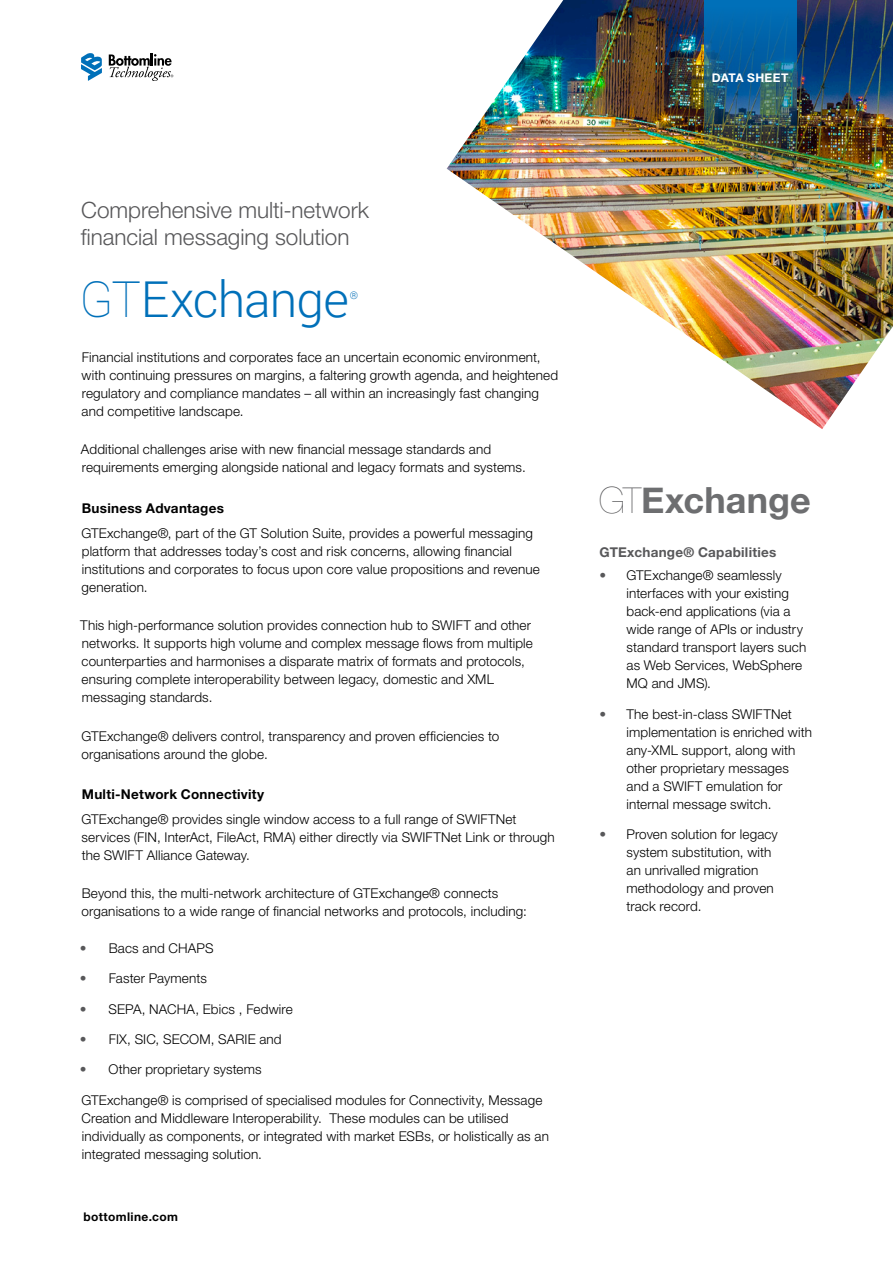
<style>
.page{position:relative;width:893px;height:1263px;background:#fff}
.page>*{position:absolute;margin:0;border:0;box-sizing:border-box;transform-origin:0 0}
.Headline3_Roboto_BTb{font:300 49.5px "Roboto";letter-spacing:-.015em;color:#0070b9}
.Body_Copy_Helvetica{font:700 36px "Helvetica Neue";letter-spacing:.005em;color:#6d6e70}
.Headline3_Roboto_BTb-2{font:300 22.5px/27px "Helvetica Neue LT Std";letter-spacing:-.005em;color:#58585a}
.Body_Copy_Helvetica-2{font:300 13.5px/18px "Helvetica Neue LT Std";letter-spacing:.01em;color:#000}
.Subhead_Helvetica_Ne{font:700 13.5px "Helvetica Neue LT Std";letter-spacing:.02em;color:#000}
.Subhead_Helvetica_Ne-2{font:700 13.5px "Helvetica Neue LT Std";letter-spacing:.02em;color:#58585a}
.Website_Helvetica_Ne{font:700 12px "Helvetica Neue LT Std";letter-spacing:.03em;color:#000}
.Asset_Navigation_Hel{font:700 12px "Helvetica Neue LT Std";letter-spacing:.03em;color:#fff}
.Headline3_Roboto_BTb-3{font:300 10.5px "Roboto";color:#0771b9}
.s1{font-weight:100}
.s2{color:#58585a}
.s3{font-weight:200;color:#58585a}
</style>
<div class="page">
<svg style="left:109px;top:53px;width:64px;height:28px"></svg>
<svg style="left:81px;top:53px;width:21px;height:28px"></svg>
<img style="left:447px;top:0;width:446px;height:429px">
<img style="left:704px;top:0;width:92px;height:175px">
<p class="Asset_Navigation_Hel" style="left:712px;top:70px;width:78px">DATA SHEET</p>
<p class="Headline3_Roboto_BTb-2" style="left:81px;top:196px;width:290px">Comprehensive multi-network financial messaging solution</p>
<p class="Headline3_Roboto_BTb" style="left:80px;top:265px;width:271px"><span class="s1">GT</span>Exchange</p>
<p class="Headline3_Roboto_BTb-3" style="left:350px;top:288px;width:10px">®</p>
<p class="Body_Copy_Helvetica-2" style="left:82px;top:348px;width:478px">Financial institutions and corporates face an uncertain economic environment, with continuing pressures on margins, a faltering growth agenda, and heightened regulatory and compliance mandates – all within an increasingly fast changing and competitive landscape.</p>
<p class="Body_Copy_Helvetica-2" style="left:81px;top:440px;width:446px">Additional challenges arise with new financial message standards and requirements emerging alongside national and legacy formats and systems.</p>
<p class="Subhead_Helvetica_Ne" style="left:82px;top:500px;width:144px">Business Advantages</p>
<p class="Body_Copy_Helvetica-2" style="left:81px;top:524px;width:460px">GTExchange®, part of the GT Solution Suite, provides a powerful messaging platform that addresses today’s cost and risk concerns, allowing financial institutions and corporates to focus upon core value propositions and revenue generation.</p>
<p class="Body_Copy_Helvetica-2" style="left:80px;top:616px;width:454px">This high-performance solution provides connection hub to SWIFT and other networks. It supports high volume and complex message flows from multiple counterparties and harmonises a disparate matrix of formats and protocols, ensuring complete interoperability between legacy, domestic and XML messaging standards.</p>
<p class="Body_Copy_Helvetica-2" style="left:81px;top:726px;width:419px">GTExchange® delivers control, transparency and proven efficiencies to organisations around the globe.</p>
<p class="Subhead_Helvetica_Ne" style="left:82px;top:786px;width:184px">Multi-Network Connectivity</p>
<p class="Body_Copy_Helvetica-2" style="left:81px;top:810px;width:475px">GTExchange® provides single window access to a full range of SWIFTNet services (FIN, InterAct, FileAct, RMA) either directly via SWIFTNet Link or through the SWIFT Alliance Gateway.</p>
<p class="Body_Copy_Helvetica-2" style="left:82px;top:884px;width:447px">Beyond this, the multi-network architecture of GTExchange® connects organisations to a wide range of financial networks and protocols, including:</p>
<p class="Body_Copy_Helvetica-2" style="left:80px;top:939px;width:135px"><span class="s2">•</span> Bacs and CHAPS</p>
<p class="Body_Copy_Helvetica-2" style="left:80px;top:969px;width:129px"><span class="s2">•</span> Faster Payments</p>
<p class="Body_Copy_Helvetica-2" style="left:80px;top:999px;width:215px"><span class="s2">•</span> SEPA, NACHA, Ebics , Fedwire</p>
<p class="Body_Copy_Helvetica-2" style="left:80px;top:1030px;width:204px"><span class="s2">•</span> FIX, SIC, SECOM, SARIE and</p>
<p class="Body_Copy_Helvetica-2" style="left:80px;top:1060px;width:183px"><span class="s2">•</span> Other proprietary systems</p>
<p class="Body_Copy_Helvetica-2" style="left:81px;top:1091px;width:469px">GTExchange® is comprised of specialised modules for Connectivity, Message Creation and Middleware Interoperability. These modules can be utilised individually as components, or integrated with market ESBs, or holistically as an integrated messaging solution.</p>
<p class="Website_Helvetica_Ne" style="left:83px;top:1209px;width:96px">bottomline.com</p>
<p class="Body_Copy_Helvetica" style="left:599px;top:472px;width:213px"><span class="s3">GT</span>Exchange</p>
<p class="Subhead_Helvetica_Ne-2" style="left:599px;top:544px;width:178px">GTExchange® Capabilities</p>
<p class="Body_Copy_Helvetica-2" style="left:626px;top:566px;width:181px;text-indent:-27px"><span class="s2">•</span> GTExchange® seamlessly interfaces with your existing back-end applications (via a wide range of APIs or industry standard transport layers such as Web Services, WebSphere<br>MQ and JMS).</p>
<p class="Body_Copy_Helvetica-2" style="left:626px;top:704px;width:187px;text-indent:-27px"><span class="s2">•</span> The best-in-class SWIFTNet implementation is enriched with any-XML support, along with other proprietary messages and a SWIFT emulation for internal message switch.</p>
<p class="Body_Copy_Helvetica-2" style="left:626px;top:825px;width:153px;text-indent:-27px"><span class="s2">•</span> Proven solution for legacy system substitution, with an unrivalled migration methodology and proven track record.</p>
</div>
